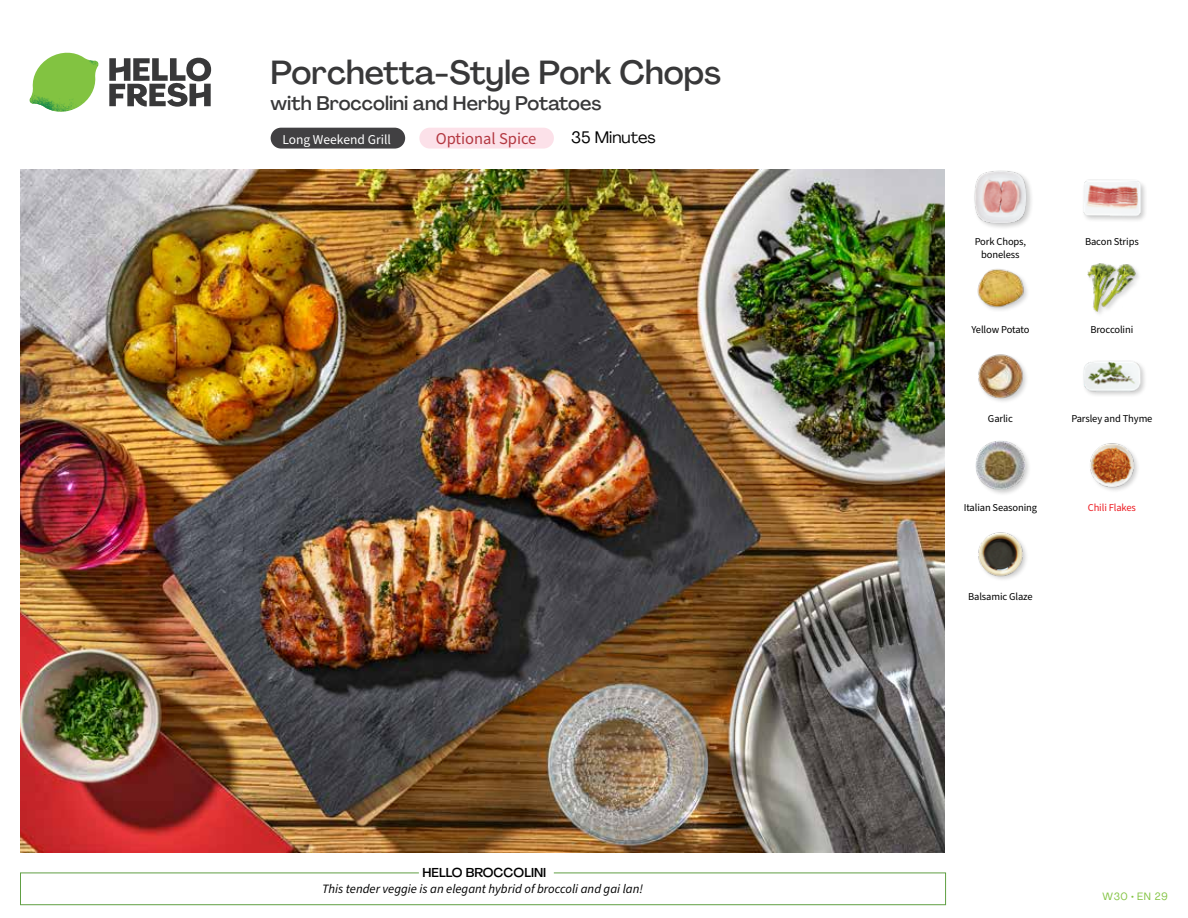
<style>
.page{position:relative;width:1188px;height:918px;background:#fff}
.page>*{position:absolute;margin:0;border:0;box-sizing:border-box;transform-origin:0 0}
.t1{font:500 33px "Agrandir";letter-spacing:-.005em;color:#383839}
.t2{font:500 19.5px "Agrandir";color:#383839}
.t3{font:16.5px "Source Sans Pro";color:#b33841}
.t4{font:16.5px "Agrandir";color:#000}
.t5{font:13.5px "Source Sans Pro";color:#fff}
.t6{font:italic 12.75px "Source Sans Pro";color:#000}
.t7{font:500 12.75px "Agrandir";color:#000}
.t8{font:10.5px/13.5px "Source Sans Pro";letter-spacing:-.01em;color:#000;text-align:center}
.t9{font:10.5px "Source Sans Pro";letter-spacing:-.01em;color:#ed1d24}
.t10{font:10.5px "Agrandir";letter-spacing:.05em;color:#82c341}
</style>
<div class="page">
<div style="left:419px;top:128px;width:135px;height:21px;background:#fce1e9;border-radius:10px"></div>
<div style="left:271px;top:128px;width:134px;height:21px;background:#414042;border-radius:10px"></div>
<svg style="left:109px;top:57px;width:102px;height:50px"></svg>
<svg style="left:34px;top:53px;width:62px;height:40px"></svg>
<img style="left:67px;top:53px;width:32px;height:26px">
<img style="left:33px;top:75px;width:59px;height:11px">
<img style="left:29px;top:79px;width:61px;height:33px">
<img style="left:65px;top:86px;width:27px;height:25px">
<div style="left:20px;top:873px;width:926px;height:32px;border:1px solid #609f43"></div>
<div style="left:419px;top:865px;width:135px;height:15px;background:#fff"></div>
<img style="left:21px;top:170px;width:924px;height:682px">
<img style="left:978px;top:532px;width:49px;height:48px">
<img style="left:1090px;top:443px;width:48px;height:48px">
<div style="left:975px;top:439px;width:56px;height:58px;background:#000;opacity:.2"></div>
<img style="left:976px;top:440px;width:49px;height:50px">
<div style="left:1082px;top:360px;width:65px;height:38px;background:#000;opacity:.2"></div>
<img style="left:1083px;top:360px;width:58px;height:38px">
<img style="left:978px;top:354px;width:49px;height:48px">
<img style="left:1087px;top:263px;width:49px;height:49px">
<img style="left:977px;top:269px;width:50px;height:41px">
<div style="left:1082px;top:180px;width:65px;height:43px;background:#000;opacity:.2"></div>
<img style="left:1083px;top:179px;width:58px;height:44px">
<div style="left:973px;top:170px;width:61px;height:60px;background:#000;opacity:.2"></div>
<img style="left:973px;top:170px;width:55px;height:54px">
<h1 class="t1" style="left:271px;top:52px;width:452px">Porchetta-Style Pork Chops</h1>
<h2 class="t2" style="left:271px;top:91px;width:332px">with Broccolini and Herby Potatoes</h2>
<p class="t5" style="left:282px;top:130px;width:110px">Long Weekend Grill</p>
<h3 class="t3" style="left:436px;top:128px;width:102px">Optional Spice</h3>
<h3 class="t4" style="left:571px;top:127px;width:86px">35 Minutes</h3>
<p class="t7" style="left:423px;top:864px;width:125px">HELLO BROCCOLINI</p>
<p class="t6" style="left:322px;top:880px;width:322px">This tender veggie is an elegant hybrid of broccoli and gai lan!</p>
<p class="t8" style="left:975px;top:235px;width:53px">Pork Chops, boneless</p>
<p class="t8" style="left:1085px;top:235px;width:55px">Bacon Strips</p>
<p class="t8" style="left:971px;top:323px;width:59px">Yellow Potato</p>
<p class="t8" style="left:1090px;top:323px;width:44px">Broccolini</p>
<p class="t8" style="left:988px;top:412px;width:26px">Garlic</p>
<p class="t8" style="left:1071px;top:412px;width:83px">Parsley and Thyme</p>
<p class="t8" style="left:964px;top:501px;width:75px">Italian Seasoning</p>
<p class="t9" style="left:1088px;top:500px;width:50px">Chili Flakes</p>
<p class="t8" style="left:968px;top:590px;width:66px">Balsamic Glaze</p>
<p class="t10" style="left:1103px;top:890px;width:67px">W30 • EN 29</p>
</div>
